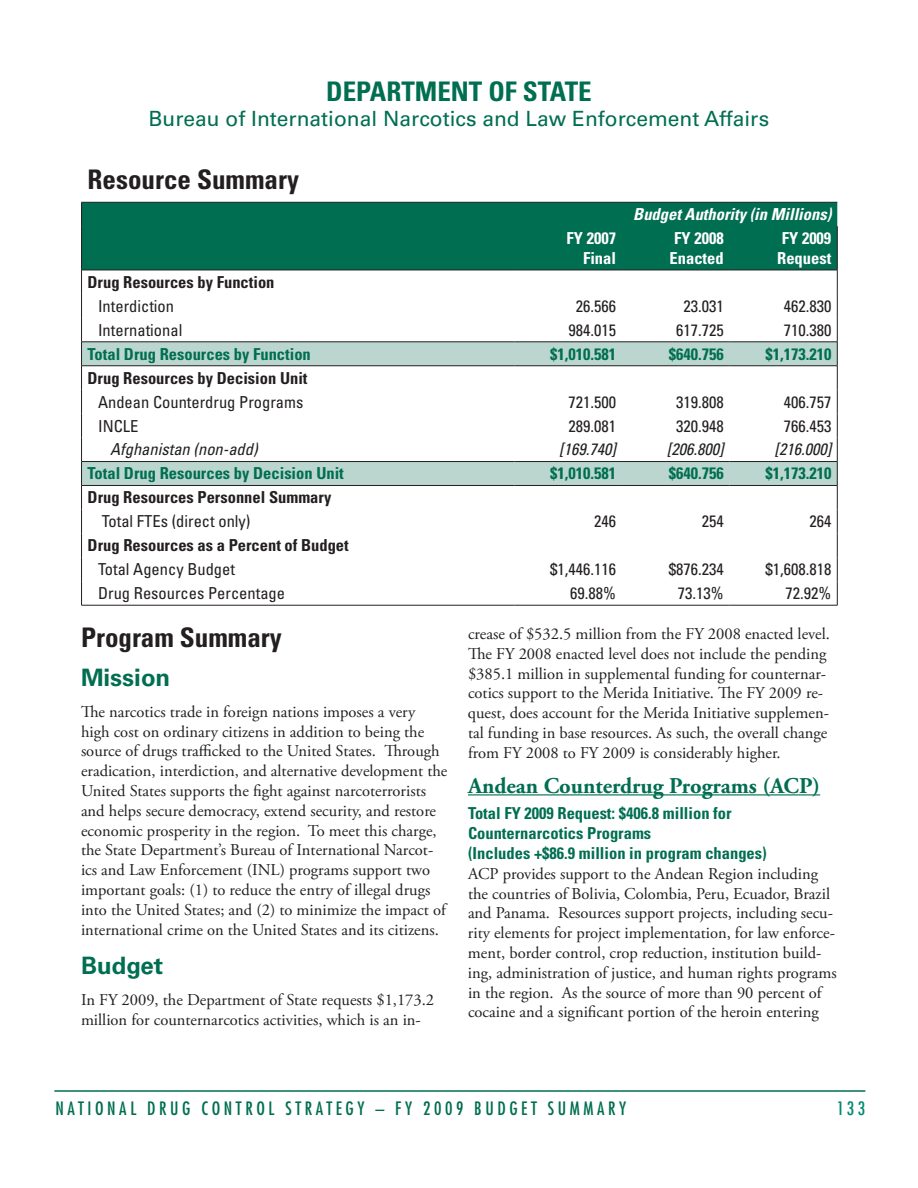
<style>
.page{position:relative;width:918px;height:1188px;background:#fff}
.page>*{position:absolute;margin:0;border:0;box-sizing:border-box;transform-origin:0 0}
.program_summary_and{font:700 condensed 27px "Univers LT Std";color:#231f20}
.CAPS_TITLE{font:700 condensed 27px "Univers LT Std";color:#006e51}
.mission{font:700 24px "Univers LT Std";color:#006e51}
.grant_programs_summa{font:700 22.5px "Adobe Garamond Pro";color:#006e51}
.Sub-Title{font:21px "Univers LT Std";color:#006e51}
.t1{font:condensed 18px "Futura Std";letter-spacing:.2em;color:#006e51}
.t2{font:500 condensed 18px "Futura";color:#028871}
.Body_Text{font:16.5px/19.8px "Adobe Garamond Pro";color:#231f20}
.table_text_centered{font:condensed 16.5px "Univers LT Std";color:#231f20}
.table_indent{font:condensed 16.5px "Univers LT Std";color:#231f20}
.table_text{font:700 condensed 16.5px "Univers LT Std";color:#006e51}
.table_text-2{font:700 condensed 16.5px "Univers LT Std";color:#231f20}
.under_budget_Total_F{font:700 condensed 16.5px/19.8px "Univers LT Std";color:#006e51}
.table_text-3{font:700 condensed 16.5px "Univers LT Std";color:#fff}
.table_text-4{font:italic 700 condensed 16.5px "Univers LT Std";color:#fff}
.table_text_centered-2{font:italic condensed 16.5px "Univers LT Std";color:#231f20}
.tab_sub_2_italic{font:italic condensed 16.5px "Univers LT Std";color:#231f20}
.table_text-5{font:condensed 16.5px "Univers LT Std";color:#231f20}
</style>
<div class="page">
<hr style="left:54px;top:1090px;width:811px;height:2px;background:#006e51">
<div style="left:82px;top:203px;width:755px;height:67px;background:#006e51"></div>
<svg style="left:82px;top:343px;width:755px;height:142px"></svg>
<svg style="left:81px;top:203px;width:1px;height:23px"></svg>
<hr style="left:81px;top:226px;width:1px;height:44px;background:#231f20">
<hr style="left:81px;top:270px;width:433px;height:1px;background:#231f20">
<hr style="left:81px;top:605px;width:433px;height:1px;background:#231f20">
<hr style="left:514px;top:605px;width:108px;height:1px;background:#231f20">
<hr style="left:622px;top:605px;width:108px;height:1px;background:#231f20">
<hr style="left:730px;top:605px;width:107px;height:1px;background:#231f20">
<hr style="left:81px;top:202px;width:433px;height:1px;background:#231f20">
<hr style="left:514px;top:202px;width:108px;height:1px;background:#231f20">
<hr style="left:622px;top:202px;width:108px;height:1px;background:#231f20">
<hr style="left:730px;top:202px;width:107px;height:1px;background:#231f20">
<hr style="left:837px;top:226px;width:1px;height:44px;background:#231f20">
<hr style="left:514px;top:270px;width:108px;height:1px;background:#231f20">
<hr style="left:622px;top:270px;width:108px;height:1px;background:#231f20">
<hr style="left:730px;top:270px;width:107px;height:1px;background:#231f20">
<hr style="left:81px;top:342px;width:433px;height:1px;background:#231f20">
<hr style="left:81px;top:365px;width:433px;height:1px;background:#231f20">
<hr style="left:514px;top:342px;width:108px;height:1px;background:#231f20">
<hr style="left:622px;top:342px;width:108px;height:1px;background:#231f20">
<hr style="left:730px;top:342px;width:107px;height:1px;background:#231f20">
<hr style="left:514px;top:365px;width:108px;height:1px;background:#231f20">
<hr style="left:622px;top:365px;width:108px;height:1px;background:#231f20">
<hr style="left:730px;top:365px;width:107px;height:1px;background:#231f20">
<hr style="left:81px;top:461px;width:433px;height:1px;background:#231f20">
<svg style="left:81px;top:270px;width:1px;height:335px"></svg>
<hr style="left:514px;top:461px;width:108px;height:1px;background:#231f20">
<hr style="left:622px;top:461px;width:108px;height:1px;background:#231f20">
<hr style="left:730px;top:461px;width:107px;height:1px;background:#231f20">
<svg style="left:837px;top:270px;width:1px;height:335px"></svg>
<hr style="left:81px;top:485px;width:433px;height:1px;background:#231f20">
<hr style="left:514px;top:485px;width:108px;height:1px;background:#231f20">
<hr style="left:622px;top:485px;width:108px;height:1px;background:#231f20">
<hr style="left:730px;top:485px;width:107px;height:1px;background:#231f20">
<hr style="left:468px;top:794px;width:352px;height:1px;background:#006e51">
<p class="CAPS_TITLE" style="left:326px;top:74px;width:267px">DEPARTMENT OF STATE</p>
<p class="Sub-Title" style="left:149px;top:106px;width:622px">Bureau of International Narcotics and Law Enforcement Affairs</p>
<p class="program_summary_and" style="left:88px;top:163px;width:213px">Resource Summary</p>
<p class="table_text-3" style="left:567px;top:228px;width:51px">FY 2007</p>
<p class="table_text-3" style="left:583px;top:248px;width:34px">Final</p>
<p class="table_text-4" style="left:633px;top:204px;width:199px">Budget Authority (in Millions)</p>
<p class="table_text-3" style="left:674px;top:228px;width:51px">FY 2008</p>
<p class="table_text-3" style="left:670px;top:248px;width:56px">Enacted</p>
<p class="table_text-3" style="left:782px;top:228px;width:51px">FY 2009</p>
<p class="table_text-3" style="left:777px;top:248px;width:56px">Request</p>
<p class="table_text-2" style="left:88px;top:272px;width:188px">Drug Resources by Function</p>
<p class="table_indent" style="left:98px;top:296px;width:78px">Interdiction</p>
<p class="table_text_centered" style="left:576px;top:296px;width:42px">26.566</p>
<p class="table_text_centered" style="left:683px;top:296px;width:42px">23.031</p>
<p class="table_text_centered" style="left:784px;top:296px;width:49px">462.830</p>
<p class="table_indent" style="left:98px;top:319px;width:86px">International</p>
<p class="table_text_centered" style="left:568px;top:319px;width:49px">984.015</p>
<p class="table_text_centered" style="left:676px;top:319px;width:49px">617.725</p>
<p class="table_text_centered" style="left:784px;top:319px;width:49px">710.380</p>
<p class="table_text" style="left:88px;top:344px;width:225px">Total Drug Resources by Function</p>
<p class="table_text" style="left:550px;top:344px;width:67px">$1,010.581</p>
<p class="table_text" style="left:669px;top:344px;width:56px">$640.756</p>
<p class="table_text" style="left:765px;top:344px;width:67px">$1,173.210</p>
<p class="table_text-2" style="left:88px;top:368px;width:221px">Drug Resources by Decision Unit</p>
<p class="table_indent" style="left:98px;top:391px;width:207px">Andean Counterdrug Programs</p>
<p class="table_text_centered" style="left:568px;top:391px;width:49px">721.500</p>
<p class="table_text_centered" style="left:676px;top:391px;width:49px">319.808</p>
<p class="table_text_centered" style="left:784px;top:391px;width:49px">406.757</p>
<p class="table_indent" style="left:98px;top:415px;width:42px">INCLE</p>
<p class="table_text_centered" style="left:568px;top:415px;width:49px">289.081</p>
<p class="table_text_centered" style="left:676px;top:415px;width:49px">320.948</p>
<p class="table_text_centered" style="left:784px;top:415px;width:49px">766.453</p>
<p class="tab_sub_2_italic" style="left:110px;top:439px;width:149px">Afghanistan (non-add)</p>
<p class="table_text_centered-2" style="left:559px;top:439px;width:58px">[169.740]</p>
<p class="table_text_centered-2" style="left:667px;top:439px;width:58px">[206.800]</p>
<p class="table_text_centered-2" style="left:775px;top:439px;width:58px">[216.000]</p>
<p class="table_text" style="left:88px;top:463px;width:258px">Total Drug Resources by Decision Unit</p>
<p class="table_text" style="left:550px;top:463px;width:67px">$1,010.581</p>
<p class="table_text" style="left:669px;top:463px;width:56px">$640.756</p>
<p class="table_text" style="left:765px;top:463px;width:67px">$1,173.210</p>
<p class="table_text-2" style="left:88px;top:487px;width:245px">Drug Resources Personnel Summary</p>
<p class="table_indent" style="left:102px;top:511px;width:150px">Total FTEs (direct only)</p>
<p class="table_text_centered" style="left:594px;top:511px;width:23px">246</p>
<p class="table_text_centered" style="left:702px;top:511px;width:23px">254</p>
<p class="table_text_centered" style="left:809px;top:511px;width:23px">264</p>
<p class="table_text-2" style="left:88px;top:535px;width:263px">Drug Resources as a Percent of Budget</p>
<p class="table_indent" style="left:98px;top:559px;width:138px">Total Agency Budget</p>
<p class="table_text_centered" style="left:550px;top:559px;width:67px">$1,446.116</p>
<p class="table_text_centered" style="left:669px;top:559px;width:56px">$876.234</p>
<p class="table_text-5" style="left:765px;top:559px;width:67px">$1,608.818</p>
<p class="table_indent" style="left:98px;top:583px;width:188px">Drug Resources Percentage</p>
<p class="table_text_centered" style="left:570px;top:583px;width:47px">69.88%</p>
<p class="table_text_centered" style="left:678px;top:583px;width:47px">73.13%</p>
<p class="table_text_centered" style="left:786px;top:583px;width:47px">72.92%</p>
<p class="program_summary_and" style="left:81px;top:620px;width:202px">Program Summary</p>
<p class="mission" style="left:81px;top:664px;width:91px">Mission</p>
<p class="Body_Text" style="left:81px;top:702px;width:368px">The narcotics trade in foreign nations imposes a very high cost on ordinary citizens in addition to being the source of drugs trafficked to the United States. Through eradication, interdiction, and alternative development the United States supports the fight against narcoterrorists and helps secure democracy, extend security, and restore economic prosperity in the region. To meet this charge, the State Department’s Bureau of International Narcot&shy;ics and Law Enforcement (INL) programs support two important goals: (1) to reduce the entry of illegal drugs into the United States; and (2) to minimize the impact of international crime on the United States and its citizens.</p>
<p class="mission" style="left:81px;top:952px;width:84px">Budget</p>
<p class="Body_Text" style="left:81px;top:990px;width:355px">In FY 2009, the Department of State requests $1,173.2 million for counternarcotics activities, which is an in-</p>
<p class="Body_Text" style="left:468px;top:625px;width:362px">crease of $532.5 million from the FY 2008 enacted level.<br>The FY 2008 enacted level does not include the pending $385.1 million in supplemental funding for counternar&shy;cotics support to the Merida Initiative. The FY 2009 re&shy;quest, does account for the Merida Initiative supplemen&shy;tal funding in base resources. As such, the overall change from FY 2008 to FY 2009 is considerably higher.</p>
<p class="grant_programs_summa" style="left:468px;top:772px;width:354px">Andean Counterdrug Programs (ACP)</p>
<p class="under_budget_Total_F" style="left:468px;top:804px;width:265px">Total FY 2009 Request: $406.8 million for<br>Counternarcotics Programs</p>
<p class="under_budget_Total_F" style="left:468px;top:843px;width:300px">(Includes +$86.9 million in program changes)</p>
<p class="Body_Text" style="left:468px;top:864px;width:370px">ACP provides support to the Andean Region including the countries of Bolivia, Colombia, Peru, Ecuador, Brazil and Panama. Resources support projects, including secu&shy;rity elements for project implementation, for law enforce&shy;ment, border control, crop reduction, institution build&shy;ing, administration of justice, and human rights programs in the region. As the source of more than 90 percent of cocaine and a significant portion of the heroin entering</p>
<p class="t1" style="left:56px;top:1097px;width:572px">NATIONAL DRUG CONTROL STRATEGY – FY 2009 BUDGET SUMMARY</p>
<p class="t2" style="left:837px;top:1097px;width:30px">133</p>
</div>
